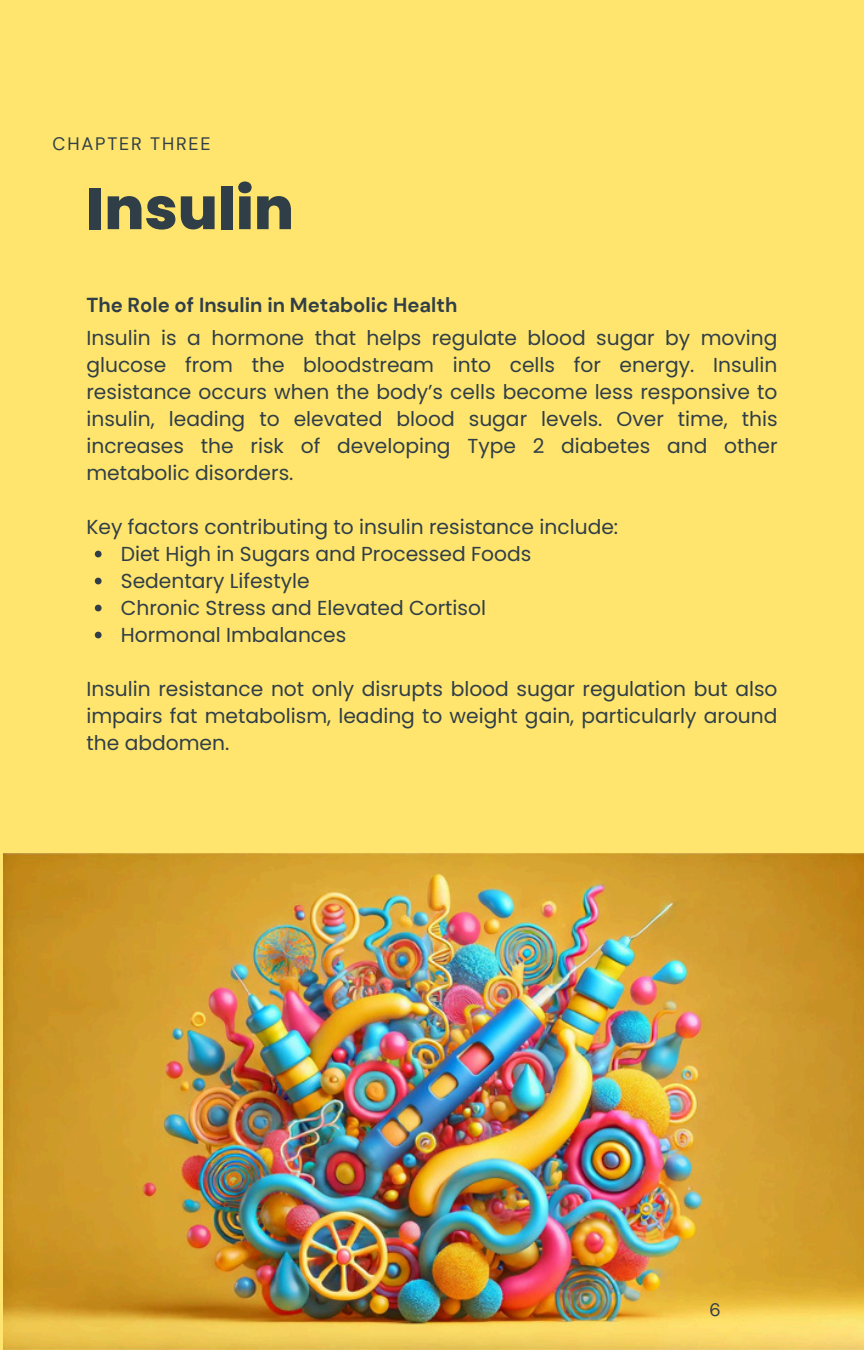
<style>
.page{position:relative;width:864px;height:1350px;background:#ffe56d}
.page>*{position:absolute;margin:0;border:0;box-sizing:border-box;transform-origin:0 0}
.t1{font:800 58.5px "Poppins";color:#303e48}
.t2{font:20.25px/27px "Poppins";color:#303e48;text-align:justify}
.t3{font:700 20.25px "DM Sans";color:#303e48}
.t4{font:18px "DM Sans";letter-spacing:.1em;color:#303e48}
</style>
<div class="page">
<img style="left:4px;top:853px;width:860px;height:496px">
<svg style="left:95px;top:551px;width:7px;height:6px"></svg>
<svg style="left:95px;top:578px;width:7px;height:6px"></svg>
<svg style="left:95px;top:605px;width:7px;height:6px"></svg>
<svg style="left:95px;top:632px;width:7px;height:6px"></svg>
<p class="t4" style="left:53px;top:132px;width:160px">CHAPTER THREE</p>
<h1 class="t1" style="left:86px;top:168px;width:209px">Insulin</h1>
<h3 class="t3" style="left:86px;top:292px;width:372px">The Role of Insulin in Metabolic Health</h3>
<h2 class="t2" style="left:86px;top:324px;width:693px">Insulin is a hormone that helps regulate blood sugar by moving glucose from the bloodstream into cells for energy. Insulin resistance occurs when the body’s cells become less responsive to insulin, leading to elevated blood sugar levels. Over time, this increases the risk of developing Type 2 diabetes and other metabolic disorders.</h2>
<h3 class="t2" style="left:86px;top:513px;width:533px">Key factors contributing to insulin resistance include:</h3>
<h3 class="t2" style="left:121px;top:540px;width:412px">Diet High in Sugars and Processed Foods</h3>
<p class="t2" style="left:121px;top:567px;width:190px">Sedentary Lifestyle</p>
<p class="t2" style="left:121px;top:594px;width:367px">Chronic Stress and Elevated Cortisol</p>
<p class="t2" style="left:121px;top:621px;width:227px">Hormonal Imbalances</p>
<p class="t2" style="left:86px;top:675px;width:693px">Insulin resistance not only disrupts blood sugar regulation but also impairs fat metabolism, leading to weight gain, particularly around the abdomen.</p>
<p class="t4" style="left:710px;top:1299px;width:13px">6</p>
</div>
